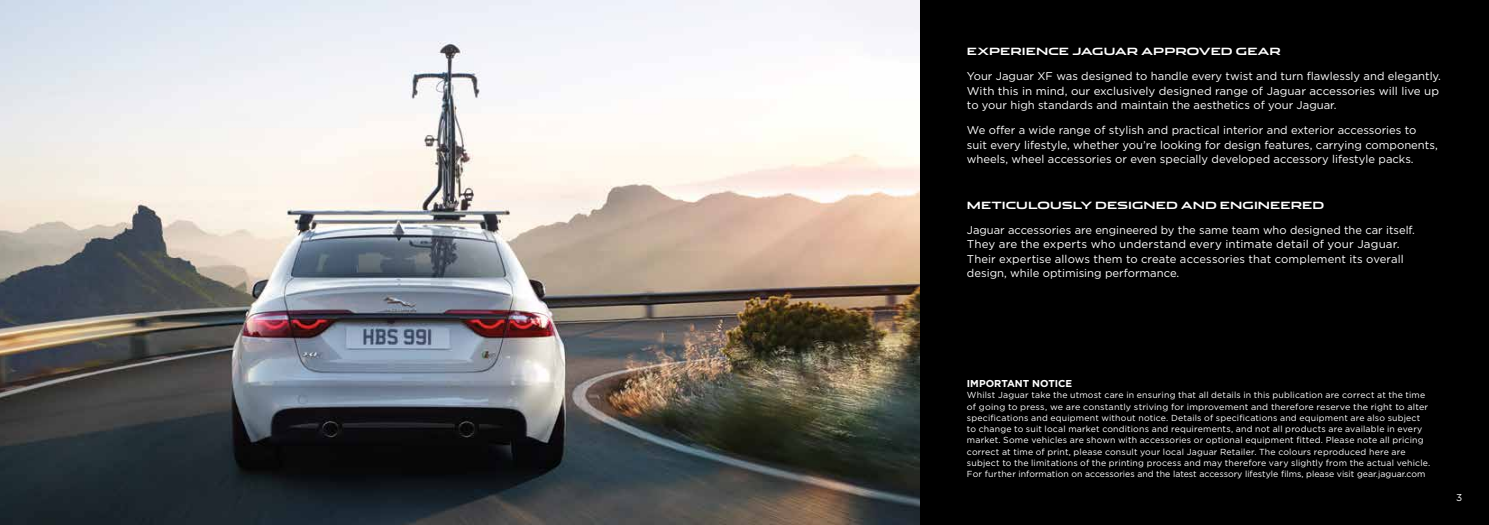
<style>
.page{position:relative;width:1489px;height:525px;background:#fff}
.page>*{position:absolute;margin:0;border:0;box-sizing:border-box;transform-origin:0 0}
.t1{font:11.25px/14.4px "Gotham";color:#fff}
.t2{font:700 10px "Jaguar";letter-spacing:.005em;color:#fff}
.t3{font:700 10px "Gotham";color:#fff}
.t4{font:10px "Gotham";color:#fff}
.t5{font:8.75px/11.2px "Gotham";letter-spacing:.02em;color:#fff}
</style>
<div class="page">
<div style="left:919px;top:0;width:569px;height:524px;background:#000"></div>
<img style="left:0;top:0;width:919px;height:524px">
<p class="t2" style="left:966px;top:43px;width:315px">EXPERIENCE JAGUAR APPROVED GEAR</p>
<p class="t1" style="left:966px;top:69px;width:475px">Your Jaguar XF was designed to handle every twist and turn flawlessly and elegantly.<br>With this in mind, our exclusively designed range of Jaguar accessories will live up to your high standards and maintain the aesthetics of your Jaguar.</p>
<p class="t1" style="left:966px;top:123px;width:472px">We offer a wide range of stylish and practical interior and exterior accessories to suit every lifestyle, whether you’re looking for design features, carrying components, wheels, wheel accessories or even specially developed accessory lifestyle packs.</p>
<p class="t2" style="left:966px;top:197px;width:359px">METICULOUSLY DESIGNED AND ENGINEERED</p>
<p class="t1" style="left:966px;top:222px;width:449px">Jaguar accessories are engineered by the same team who designed the car itself.<br>They are the experts who understand every intimate detail of your Jaguar.<br>Their expertise allows them to create accessories that complement its overall design, while optimising performance.</p>
<p class="t3" style="left:966px;top:376px;width:107px">IMPORTANT NOTICE</p>
<p class="t5" style="left:966px;top:389px;width:465px">Whilst Jaguar take the utmost care in ensuring that all details in this publication are correct at the time of going to press, we are constantly striving for improvement and therefore reserve the right to alter specifications and equipment without notice. Details of specifications and equipment are also subject to change to suit local market conditions and requirements, and not all products are available in every market. Some vehicles are shown with accessories or optional equipment fitted. Please note all pricing correct at time of print, please consult your local Jaguar Retailer. The colours reproduced here are subject to the limitations of the printing process and may therefore vary slightly from the actual vehicle.<br>For further information on accessories and the latest accessory lifestyle films, please visit gear.jaguar.com</p>
<p class="t4" style="left:1455px;top:491px;width:8px">3</p>
</div>
